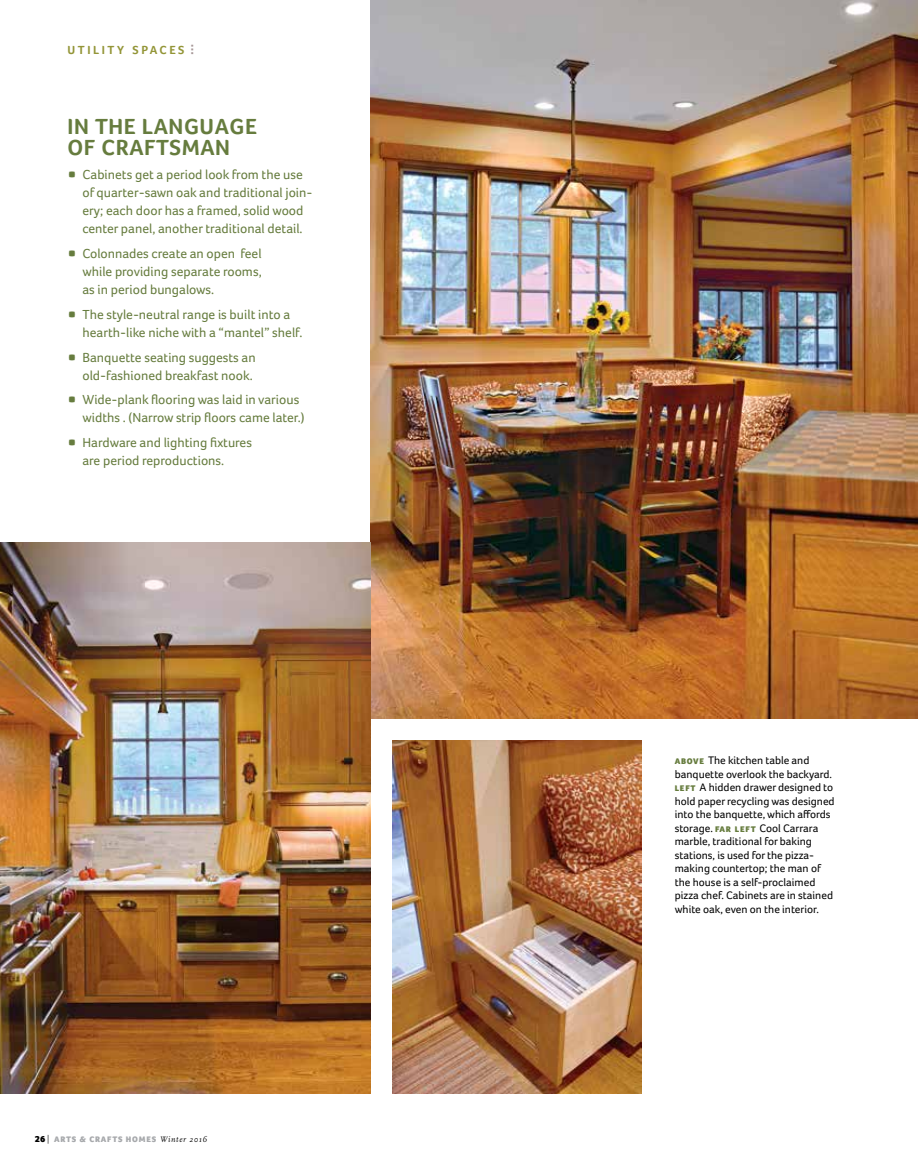
<style>
.page{position:relative;width:918px;height:1175px;background:#fff}
.page>*{position:absolute;margin:0;border:0;box-sizing:border-box;transform-origin:0 0}
.t1{font:700 22.5px/21px "Foco";letter-spacing:.025em;color:#667c3e}
.t2{font:13.5px/18px "Foco";color:#667c3e}
.t3{font:700 12.15px "Foco";letter-spacing:.215em;color:#939537}
.t4{font:11.25px/13.5px "Foco";color:#000}
.t5{font:900 8.25px "Foco";letter-spacing:.095em;color:#a7a9ac}
.s1{font-size:9px;color:#000}
.s2{font-weight:300;font-size:9px;color:#000}
.s3{font-family:"Scala";font-weight:400;font-style:italic;color:#000}
.s4{font-weight:900;font-size:8.4px;color:#667c3e}
</style>
<div class="page">
<img style="left:371px;top:0;width:547px;height:718px">
<img style="left:0;top:542px;width:371px;height:552px">
<img style="left:393px;top:740px;width:249px;height:354px">
<p class="t3" style="left:68px;top:42px;width:119px">UTILITY SPACES</p>
<h1 class="t1" style="left:68px;top:115px;width:191px">IN THE LANGUAGE<br>OF CRAFTSMAN</h1>
<p class="t2" style="left:82px;top:166px;width:231px">Cabinets get a period look from the use of quarter-sawn oak and traditional join&shy;ery; each door has a framed, solid wood center panel, another traditional detail.</p>
<p class="t2" style="left:82px;top:244px;width:181px;text-align:justify">Colonnades create an open feel while providing separate rooms, as in period bungalows.</p>
<p class="t2" style="left:82px;top:305px;width:221px">The style-neutral range is built into a hearth-like niche with a “mantel” shelf.</p>
<p class="t2" style="left:82px;top:348px;width:175px">Banquette seating suggests an old-fashioned breakfast nook.</p>
<p class="t2" style="left:82px;top:391px;width:224px">Wide-plank flooring was laid in various widths . (Narrow strip floors came later.)</p>
<p class="t2" style="left:82px;top:433px;width:171px">Hardware and lighting fixtures are period reproductions.</p>
<p class="t5" style="left:35px;top:1134px;width:174px"><span class="s1">26</span> <span class="s2">|</span> ARTS &amp; CRAFTS HOMES <span class="s3">Winter 2016</span></p>
<p class="t4" style="left:675px;top:753px;width:161px"><span class="s4">ABOVE</span> The kitchen table and banquette overlook the backyard.<br><span class="s4">LEFT</span> A hidden drawer designed to hold paper recycling was designed into the banquette, which affords storage. <span class="s4">FAR LEFT</span> Cool Carrara marble, traditional for baking stations, is used for the pizza&shy;making countertop; the man of the house is a self-proclaimed pizza chef. Cabinets are in stained white oak, even on the interior.</p>
</div>
